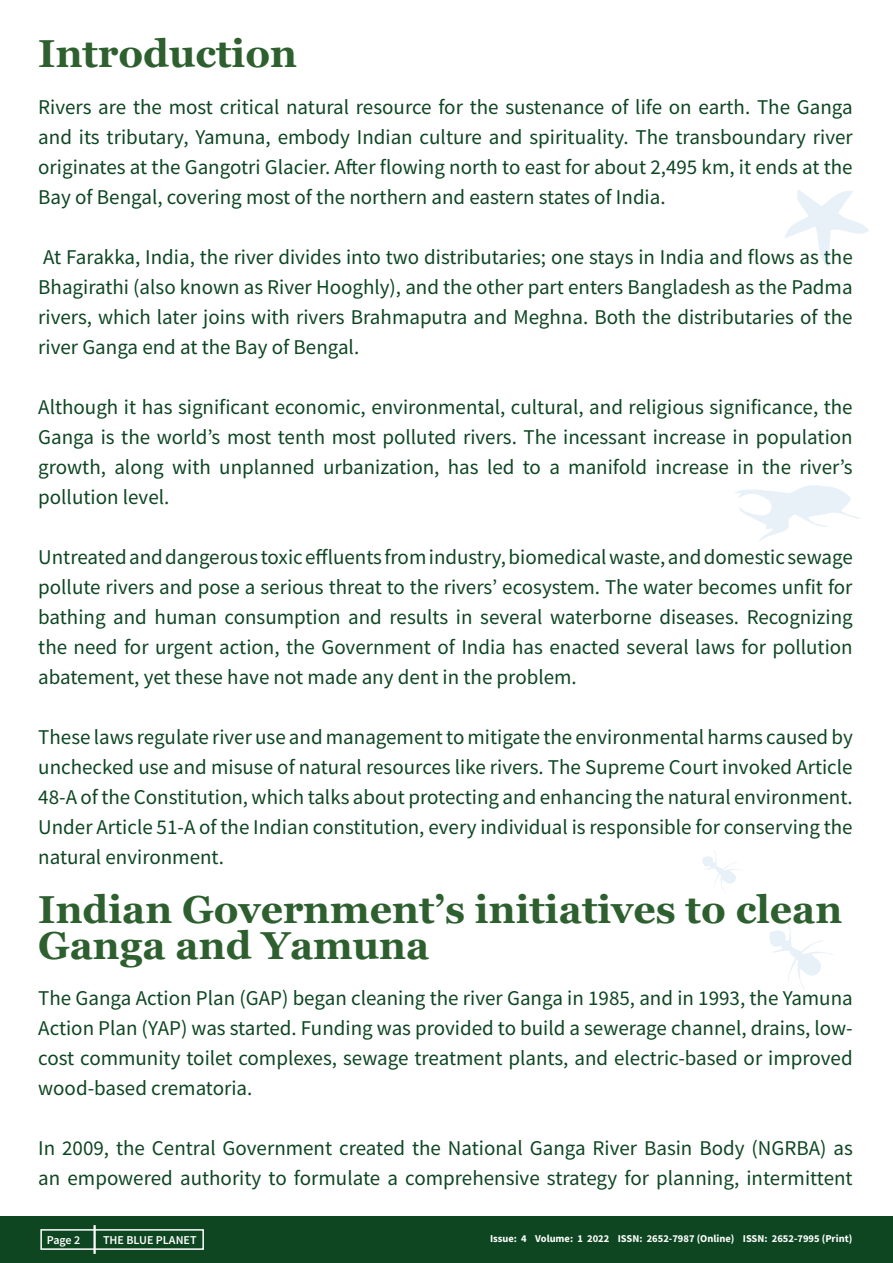
<style>
.page{position:relative;width:893px;height:1263px;background:#fff}
.page>*{position:absolute;margin:0;border:0;box-sizing:border-box;transform-origin:0 0}
.t1{font:700 39px/36px "Georgia";color:#2e602f}
.t2{font:21px/30px "Source Sans Pro";color:#0e4622;text-align:justify}
.t3{font:600 12px "Source Sans Pro";color:#fff}
.t4{font:700 10.5px "Source Sans Pro";color:#fff}
</style>
<div class="page">
<hr style="left:0;top:0;width:1px;height:591px;background:#040503">
<div style="left:0;top:1216px;width:893px;height:47px;background:#0e4622"></div>
<hr style="left:93px;top:1225px;width:3px;height:29px;background:#fff">
<div style="left:40px;top:1229px;width:164px;height:21px;border:2px solid #fff"></div>
<svg style="left:785px;top:189px;width:84px;height:78px"></svg>
<svg style="left:735px;top:485px;width:125px;height:56px"></svg>
<svg style="left:770px;top:919px;width:63px;height:72px"></svg>
<svg style="left:702px;top:850px;width:37px;height:42px"></svg>
<p class="t1" style="left:38px;top:36px;width:260px">Introduction</p>
<p class="t2" style="left:38px;top:91px;width:816px">Rivers are the most critical natural resource for the sustenance of life on earth. The Ganga and its tributary, Yamuna, embody Indian culture and spirituality. The transboundary river originates at the Gangotri Glacier. After flowing north to east for about 2,495 km, it ends at the Bay of Bengal, covering most of the northern and eastern states of India.</p>
<p class="t2" style="left:38px;top:241px;width:816px">At Farakka, India, the river divides into two distributaries; one stays in India and flows as the Bhagirathi (also known as River Hooghly), and the other part enters Bangladesh as the Padma rivers, which later joins with rivers Brahmaputra and Meghna. Both the distributaries of the river Ganga end at the Bay of Bengal.</p>
<p class="t2" style="left:38px;top:391px;width:816px">Although it has significant economic, environmental, cultural, and religious significance, the Ganga is the world’s most tenth most polluted rivers. The incessant increase in population growth, along with unplanned urbanization, has led to a manifold increase in the river’s pollution level.</p>
<p class="t2" style="left:38px;top:541px;width:816px">Untreated and dangerous toxic effluents from industry, biomedical waste, and domestic sewage pollute rivers and pose a serious threat to the rivers’ ecosystem. The water becomes unfit for bathing and human consumption and results in several waterborne diseases. Recognizing the need for urgent action, the Government of India has enacted several laws for pollution abatement, yet these have not made any dent in the problem.</p>
<p class="t2" style="left:38px;top:721px;width:816px">These laws regulate river use and management to mitigate the environmental harms caused by unchecked use and misuse of natural resources like rivers. The Supreme Court invoked Article 48-A of the Constitution, which talks about protecting and enhancing the natural environment.<br>Under Article 51-A of the Indian constitution, every individual is responsible for conserving the natural environment.</p>
<p class="t1" style="left:38px;top:892px;width:806px">Indian Government’s initiatives to clean<br>Ganga and Yamuna</p>
<p class="t2" style="left:38px;top:983px;width:816px">The Ganga Action Plan (GAP) began cleaning the river Ganga in 1985, and in 1993, the Yamuna Action Plan (YAP) was started. Funding was provided to build a sewerage channel, drains, low&shy;cost community toilet complexes, sewage treatment plants, and electric-based or improved wood-based crematoria.</p>
<p class="t2" style="left:38px;top:1133px;width:816px">In 2009, the Central Government created the National Ganga River Basin Body (NGRBA) as an empowered authority to formulate a comprehensive strategy for planning, intermittent</p>
<p class="t3" style="left:47px;top:1232px;width:35px">Page 2</p>
<p class="t3" style="left:103px;top:1232px;width:95px">THE BLUE PLANET</p>
<p class="t4" style="left:490px;top:1232px;width:364px">Issue: 4 Volume: 1 2022 ISSN: 2652-7987 (Online) ISSN: 2652-7995 (Print)</p>
</div>
